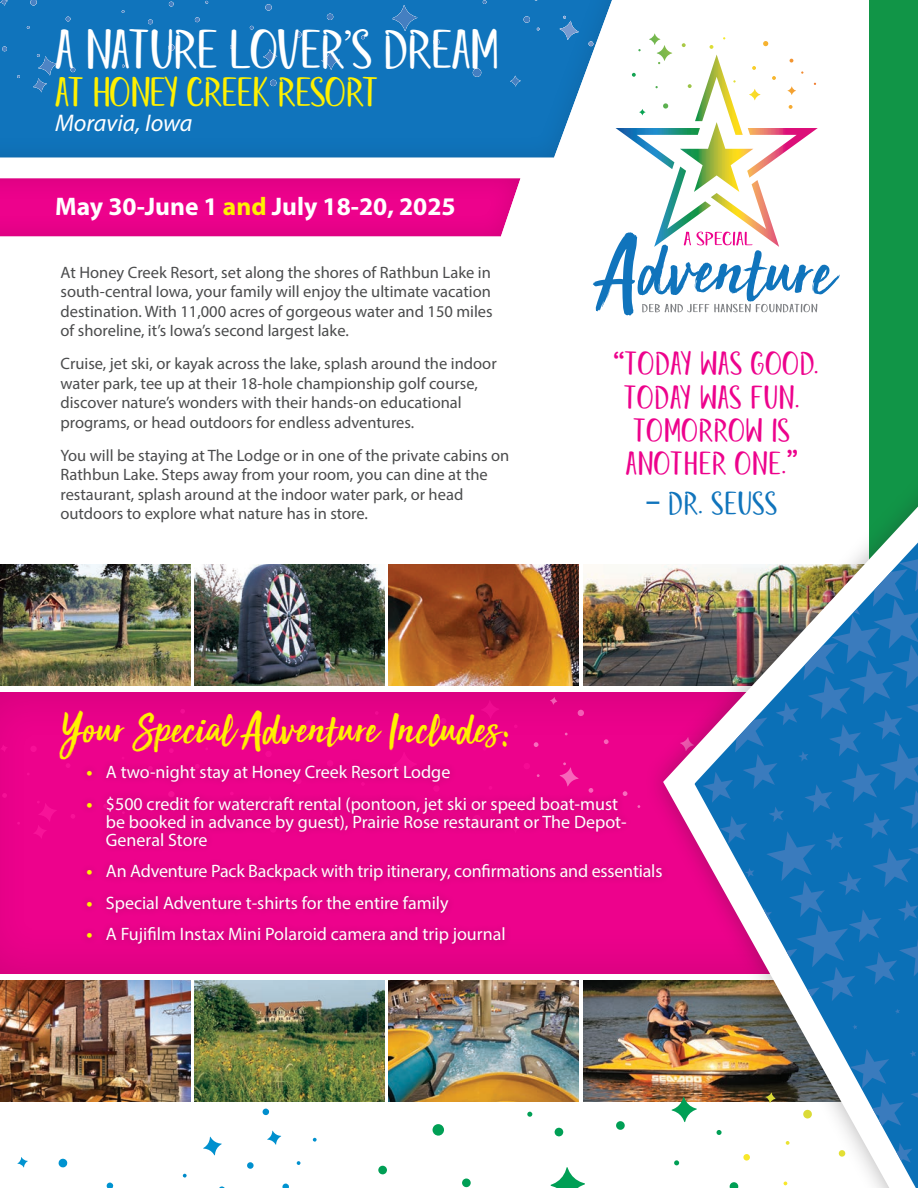
<style>
.page{position:relative;width:918px;height:1188px;background:#fff}
.page>*{position:absolute;margin:0;border:0;box-sizing:border-box;transform-origin:0 0}
.t1{font:46.5px "Sun Valley";color:#fff101}
.t2{font:42px "Star Strella";color:#fff}
.t3{font:31.5px "Star Strella";color:#fff101}
.t4{font:700 25.5px "Myriad Pro";color:#fff}
.t5{font:25.05px/33.3px "Star Strella";letter-spacing:.04em;color:#ed028c;text-align:center}
.t6{font:25.05px "Star Strella";letter-spacing:.04em;color:#1074bc}
.t7{font:italic 24.15px "Myriad Pro";color:#fff}
.t8{font:18px/18px "Myriad Pro";color:#fff}
.t9{font:16.5px/19.5px "Myriad Pro";color:#4b4c4d}
.s1{font-family:"Century"}
.s2{color:#fff101}
.s3{font-family:"Mistral"}
.s4{font-family:"Arial Rounded MT Bold"}
.s5{font-weight:700;color:#fff101}
</style>
<div class="page">
<div style="left:0;top:0;width:627px;height:159px;background:#1074bc"></div>
<div style="left:870px;top:0;width:48px;height:1024px;background:#119547"></div>
<div style="left:0;top:688px;width:918px;height:292px;background:#e80189"></div>
<svg style="left:550px;top:697px;width:7px;height:8px"></svg>
<svg style="left:577px;top:710px;width:7px;height:6px"></svg>
<svg style="left:604px;top:739px;width:5px;height:5px"></svg>
<svg style="left:534px;top:742px;width:5px;height:5px"></svg>
<svg style="left:137px;top:731px;width:12px;height:11px"></svg>
<svg style="left:1px;top:745px;width:6px;height:6px"></svg>
<svg style="left:184px;top:726px;width:9px;height:9px"></svg>
<svg style="left:31px;top:746px;width:6px;height:6px"></svg>
<svg style="left:181px;top:709px;width:4px;height:4px"></svg>
<svg style="left:66px;top:763px;width:4px;height:5px"></svg>
<svg style="left:71px;top:814px;width:4px;height:5px"></svg>
<svg style="left:2px;top:793px;width:5px;height:5px"></svg>
<svg style="left:169px;top:748px;width:5px;height:5px"></svg>
<svg style="left:34px;top:801px;width:23px;height:37px"></svg>
<svg style="left:485px;top:702px;width:11px;height:7px"></svg>
<svg style="left:306px;top:721px;width:7px;height:7px"></svg>
<svg style="left:395px;top:723px;width:6px;height:6px"></svg>
<svg style="left:441px;top:721px;width:5px;height:3px"></svg>
<svg style="left:266px;top:751px;width:5px;height:6px"></svg>
<div style="left:0;top:685px;width:824px;height:7px;background:#fff"></div>
<div style="left:0;top:974px;width:824px;height:6px;background:#fff"></div>
<img style="left:0;top:980px;width:190px;height:121px">
<img style="left:389px;top:980px;width:190px;height:121px">
<img style="left:194px;top:980px;width:190px;height:121px">
<img style="left:583px;top:572px;width:60px;height:113px">
<img style="left:583px;top:980px;width:60px;height:121px">
<div style="left:80px;top:757px;width:589px;height:194px;background:#231f20;opacity:.3"></div>
<div style="left:643px;top:426px;width:275px;height:762px;background:#231f20;opacity:.35"></div>
<img style="left:663px;top:507px;width:31px;height:681px">
<svg style="left:694px;top:299px;width:224px;height:889px"></svg>
<svg style="left:852px;top:1024px;width:6px;height:6px"></svg>
<svg style="left:910px;top:1050px;width:6px;height:7px"></svg>
<svg style="left:850px;top:1049px;width:54px;height:77px"></svg>
<svg style="left:895px;top:1009px;width:5px;height:5px"></svg>
<svg style="left:702px;top:543px;width:216px;height:458px"></svg>
<svg style="left:896px;top:1143px;width:17px;height:20px"></svg>
<svg style="left:911px;top:1078px;width:7px;height:35px"></svg>
<svg style="left:765px;top:1093px;width:10px;height:11px"></svg>
<svg style="left:803px;top:1110px;width:9px;height:9px"></svg>
<svg style="left:839px;top:1150px;width:7px;height:7px"></svg>
<svg style="left:743px;top:1154px;width:7px;height:7px"></svg>
<svg style="left:786px;top:1141px;width:4px;height:4px"></svg>
<svg style="left:783px;top:1182px;width:4px;height:3px"></svg>
<svg style="left:203px;top:1137px;width:19px;height:19px"></svg>
<svg style="left:17px;top:1157px;width:11px;height:11px"></svg>
<svg style="left:267px;top:1131px;width:15px;height:14px"></svg>
<svg style="left:58px;top:1159px;width:10px;height:9px"></svg>
<svg style="left:262px;top:1109px;width:7px;height:6px"></svg>
<svg style="left:106px;top:1183px;width:7px;height:5px"></svg>
<svg style="left:247px;top:1162px;width:7px;height:7px"></svg>
<svg style="left:282px;top:1184px;width:7px;height:4px"></svg>
<svg style="left:183px;top:1174px;width:4px;height:4px"></svg>
<svg style="left:297px;top:1161px;width:4px;height:4px"></svg>
<svg style="left:313px;top:1138px;width:4px;height:4px"></svg>
<svg style="left:671px;top:1097px;width:27px;height:26px"></svg>
<svg style="left:550px;top:1167px;width:35px;height:21px"></svg>
<svg style="left:432px;top:1124px;width:12px;height:12px"></svg>
<svg style="left:555px;top:1128px;width:8px;height:8px"></svg>
<svg style="left:616px;top:1121px;width:9px;height:9px"></svg>
<svg style="left:462px;top:1179px;width:9px;height:8px"></svg>
<svg style="left:730px;top:1182px;width:8px;height:6px"></svg>
<svg style="left:378px;top:1166px;width:9px;height:8px"></svg>
<svg style="left:527px;top:1112px;width:5px;height:5px"></svg>
<svg style="left:674px;top:1160px;width:5px;height:5px"></svg>
<svg style="left:716px;top:1130px;width:6px;height:5px"></svg>
<svg style="left:589px;top:33px;width:251px;height:283px"></svg>
<div style="left:0;top:177px;width:522px;height:61px;background:#ea018a"></div>
<img style="left:0;top:564px;width:190px;height:121px">
<img style="left:389px;top:564px;width:190px;height:121px">
<img style="left:194px;top:564px;width:190px;height:121px">
<h2 class="t2" style="left:55px;top:26px;width:445px">A NATURE LOVER<span class="s1">’</span>S DREAM</h2>
<h3 class="t3" style="left:55px;top:74px;width:325px">AT HONEY CREEK RESORT</h3>
<h3 class="t7" style="left:55px;top:108px;width:139px">Moravia, Iowa</h3>
<h3 class="t4" style="left:55px;top:190px;width:402px">May 30-June 1 <span class="s2">and</span> July 18-20, 2025</h3>
<p class="t9" style="left:60px;top:262px;width:434px;text-align:justify">At Honey Creek Resort, set along the shores of Rathbun Lake in south-central Iowa, your family will enjoy the ultimate vacation destination. With 11,000 acres of gorgeous water and 150 miles of shoreline, it’s Iowa’s second largest lake.</p>
<p class="t9" style="left:60px;top:354px;width:438px">Cruise, jet ski, or kayak across the lake, splash around the indoor water park, tee up at their 18-hole championship golf course, discover nature’s wonders with their hands-on educational programs, or head outdoors for endless adventures.</p>
<p class="t9" style="left:60px;top:445px;width:450px">You will be staying at The Lodge or in one of the private cabins on Rathbun Lake. Steps away from your room, you can dine at the restaurant, splash around at the indoor water park, or head outdoors to explore what nature has in store.</p>
<h1 class="t1" style="left:60px;top:689px;width:451px">Your Special Adventure Includes<span class="s3">:</span></h1>
<h3 class="t5" style="left:613px;top:350px;width:207px"><span class="s4">“</span>TODAY WAS GOOD.<br>TODAY WAS FUN.<br>TOMORROW IS<br>ANOTHER ONE.<sup>”</sup></h3>
<h3 class="t6" style="left:647px;top:489px;width:132px"><span class="s4">–</span> DR. SEUSS</h3>
<p class="t8" style="left:86px;top:763px;width:365px"><span class="s5">•</span> A two-night stay at Honey Creek Resort Lodge</p>
<p class="t8" style="left:106px;top:794px;width:522px;text-indent:-19px"><span class="s5">•</span> $500 credit for watercraft rental (pontoon, jet ski or speed boat-must be booked in advance by guest), Prairie Rose restaurant or The Depot-<br>General Store</p>
<p class="t8" style="left:86px;top:862px;width:578px"><span class="s5">•</span> An Adventure Pack Backpack with trip itinerary, confirmations and essentials</p>
<p class="t8" style="left:86px;top:893px;width:364px"><span class="s5">•</span> Special Adventure t-shirts for the entire family</p>
<p class="t8" style="left:86px;top:925px;width:421px"><span class="s5">•</span> A Fujifilm Instax Mini Polaroid camera and trip journal</p>
</div>
